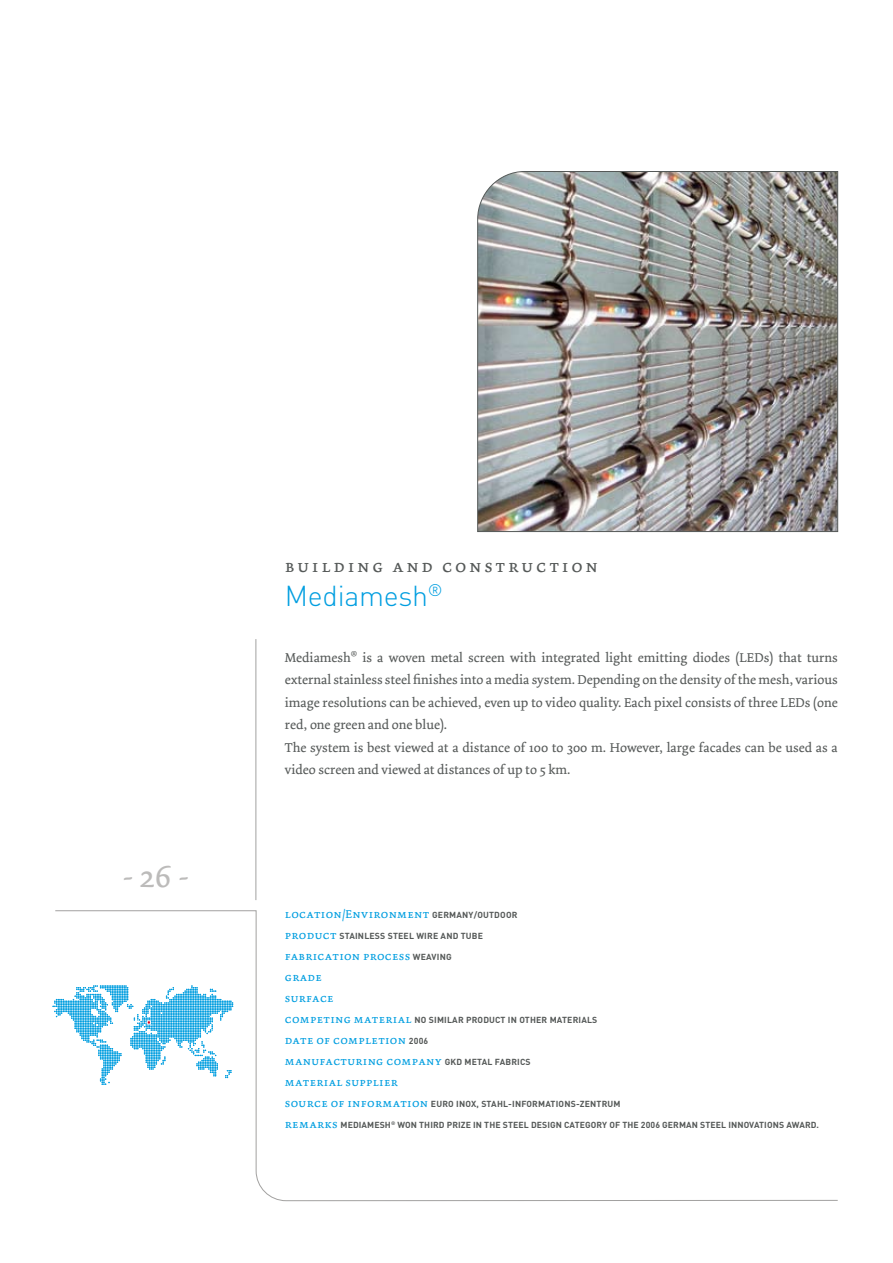
<style>
.page{position:relative;width:893px;height:1263px;background:#fff}
.page>*{position:absolute;margin:0;border:0;box-sizing:border-box;transform-origin:0 0}
.t1{font:33px "Dolly";color:#bcbbba}
.t2{font:300 28.5px "DIN";letter-spacing:-.01em;color:#009ee0}
.t3{font:18px "Dolly Small Caps";letter-spacing:.15em;color:#555958}
.t4{font:13.5px/22.5px "Dolly";color:#555958}
.t5{font:12px/21px "Dolly Small Caps";letter-spacing:.02em;color:#009ee0}
.t6{font:700 8.7px "DIN";letter-spacing:.01em;color:#555958}
.s1{font-family:"DIN";font-weight:700;font-size:8.7px;color:#555958}
.s2{font-family:"Dolly Small Caps";font-weight:400;font-size:12px;color:#009ee0}
</style>
<div class="page">
<svg style="left:55px;top:910px;width:783px;height:291px"></svg>
<hr style="left:256px;top:639px;width:1px;height:261px;background:#a2a1a0">
<img style="left:477px;top:171px;width:361px;height:361px">
<svg style="left:53px;top:985px;width:180px;height:100px"></svg>
<h1 class="t1" style="left:122px;top:856px;width:68px">- 26 -</h1>
<h3 class="t3" style="left:285px;top:555px;width:314px">building and construction</h3>
<h2 class="t2" style="left:285px;top:576px;width:159px">Mediamesh<sup>®</sup></h2>
<p class="t4" style="left:285px;top:646px;width:554px">Mediamesh<sup>®</sup> is a woven metal screen with integrated light emitting diodes (LEDs) that turns external stainless steel finishes into a media system. Depending on the density of the mesh, various image resolutions can be achieved, even up to video quality. Each pixel consists of three LEDs (one red, one green and one blue).<br>The system is best viewed at a distance of 100 to 300 m. However, large facades can be used as a video screen and viewed at distances of up to 5 km.</p>
<p class="t5" style="left:285px;top:903px;width:234px">location/Environment <span class="s1">GERMANY/OUTDOOR</span></p>
<p class="t6" style="left:285px;top:929px;width:200px"><span class="s2">product</span> STAINLESS STEEL WIRE AND TUBE</p>
<p class="t5" style="left:285px;top:945px;width:168px">fabrication process <span class="s1">WEAVING </span>grade<br>surface</p>
<p class="t6" style="left:285px;top:1013px;width:314px"><span class="s2">competing material</span> N O SIM ILAR PRODUCT IN OTHER MATERIALS</p>
<p class="t5" style="left:285px;top:1029px;width:247px">date of completion <span class="s1">2006<br></span>manufacturing company <span class="s1">GKD METAL FAB RICS </span>material supplier</p>
<p class="t6" style="left:285px;top:1097px;width:336px"><span class="s2">source of information</span> EURO I NOX, STAHL-I NFORMATIONS-ZENTRUM</p>
<p class="t6" style="left:285px;top:1118px;width:536px"><span class="s2">remarks</span> MEDIAM ESH<sup>®</sup> WON THIRD PRIZE IN THE STEEL DESIGN CATEGORY OF THE 2006 GERMAN STEEL I NNOVATIONS AWARD.</p>
</div>
